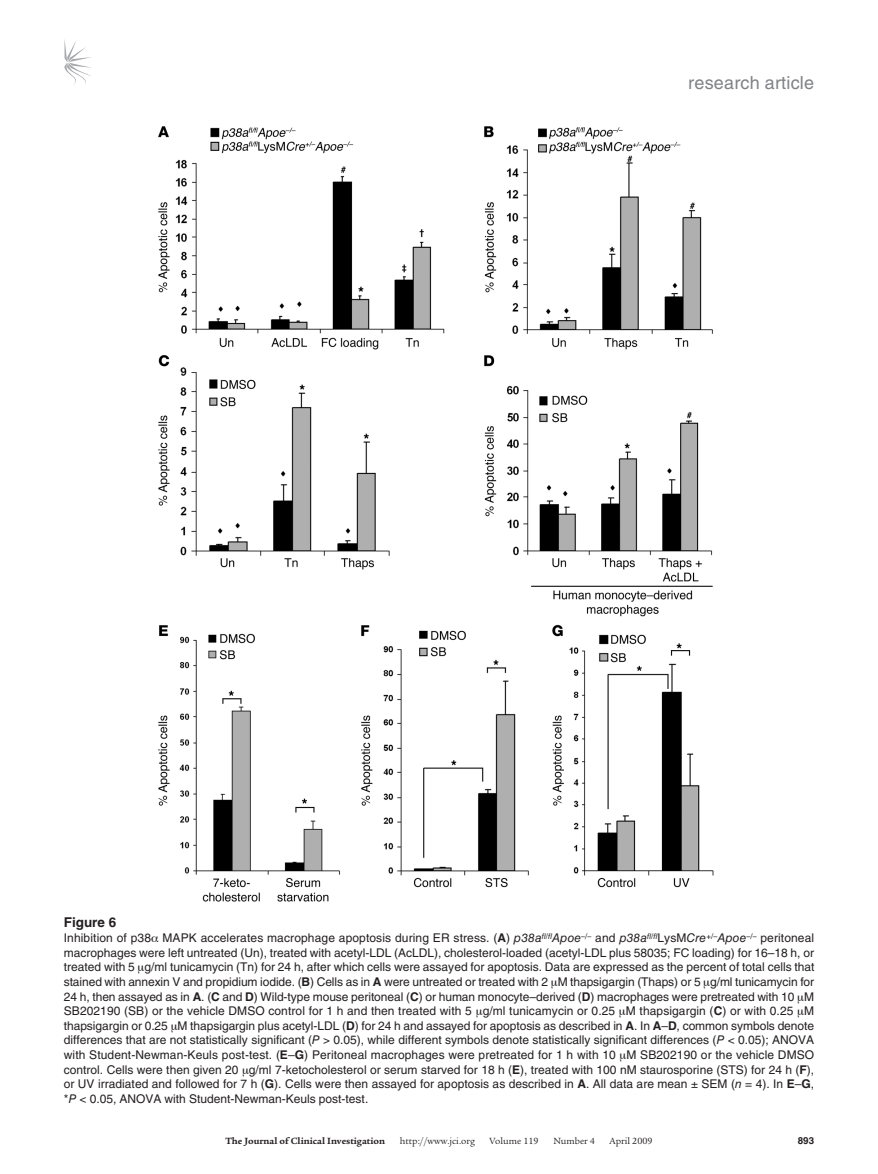
<style>
.page{position:relative;width:878px;height:1174px;background:#fff}
.page>*{position:absolute;margin:0;border:0;box-sizing:border-box;transform-origin:0 0}
.t1{font:18px "Helvetica LT Std";letter-spacing:.01em;color:#808285}
.t2{font:700 13.5px "Helvetica LT Std";color:#231f20}
.t3{font:12px/14.7px "Helvetica LT Std";color:#231f20;text-align:justify}
.t4{font:9.75px "Legacy Serif Std";color:#231f20}
.t5{font:700 9.75px "Legacy Serif Std";color:#231f20}
.t6{font:700 9.75px "Helvetica LT Std";color:#231f20}
.s1{font-weight:700}
.s2{font-style:italic}
</style>
<div class="page">
<svg style="left:64px;top:39px;width:27px;height:46px"></svg>
<img style="left:158px;top:126px;width:556px;height:776px">
<h1 class="t1" style="left:688px;top:72px;width:127px">research article</h1>
<p class="t2" style="left:64px;top:914px;width:54px">Figure 6</p>
<p class="t3" style="left:64px;top:930px;width:752px">Inhibition of p38 MAPK accelerates macrophage apoptosis during ER stress. (<span class="s1">A</span>) <span class="s2">p38a</span><sup>fl/fl</sup><span class="s2">Apoe</span><sup>–/–</sup> and <span class="s2">p38a</span><sup>fl/fl</sup>LysM<span class="s2">Cre</span><sup>+/–</sup><span class="s2">Apoe</span><sup>–/–</sup> peritoneal macrophages were left untreated (Un), treated with acetyl-LDL (AcLDL), cholesterol-loaded (acetyl-LDL plus 58035; FC loading) for 16–18 h, or treated with 5 g/ml tunicamycin (Tn) for 24 h, after which cells were assayed for apoptosis. Data are expressed as the percent of total cells that stained with annexin V and propidium iodide. (<span class="s1">B</span>) Cells as in <span class="s1">A</span> were untreated or treated with 2 M thapsigargin (Thaps) or 5 g/ml tunicamycin for 24 h, then assayed as in <span class="s1">A</span>. (<span class="s1">C</span> and <span class="s1">D</span>) Wild-type mouse peritoneal (<span class="s1">C</span>) or human monocyte–derived (<span class="s1">D</span>) macrophages were pretreated with 10 M SB202190 (SB) or the vehicle DMSO control for 1 h and then treated with 5 g/ml tunicamycin or 0.25 M thapsigargin (<span class="s1">C</span>) or with 0.25 M thapsigargin or 0.25 M thapsigargin plus acetyl-LDL (<span class="s1">D</span>) for 24 h and assayed for apoptosis as described in <span class="s1">A</span>. In <span class="s1">A</span>–<span class="s1">D</span>, common symbols denote differences that are not statistically significant (<span class="s2">P</span> &gt; 0.05), while different symbols denote statistically significant differences (<span class="s2">P</span> &lt; 0.05); ANOVA with Student-Newman-Keuls post-test. (<span class="s1">E</span>–<span class="s1">G</span>) Peritoneal macrophages were pretreated for 1 h with 10 M SB202190 or the vehicle DMSO control. Cells were then given 20 g/ml 7-ketocholesterol or serum starved for 18 h (<span class="s1">E</span>), treated with 100 nM staurosporine (STS) for 24 h (<span class="s1">F</span>), or UV irradiated and followed for 7 h (<span class="s1">G</span>). Cells were then assayed for apoptosis as described in <span class="s1">A</span>. All data are mean ± SEM (<span class="s2">n</span> = 4). In <span class="s1">E</span>–<span class="s1">G</span>, *<span class="s2">P</span> &lt; 0.05, ANOVA with Student-Newman-Keuls post-test.</p>
<p class="t5" style="left:225px;top:1135px;width:161px">The Journal of Clinical Investigation</p>
<p class="t4" style="left:400px;top:1135px;width:77px">http://www.jci.org</p>
<p class="t4" style="left:489px;top:1135px;width:50px">Volume 119</p>
<p class="t4" style="left:553px;top:1135px;width:43px">Number 4</p>
<p class="t4" style="left:609px;top:1135px;width:44px">April 2009</p>
<p class="t6" style="left:797px;top:1134px;width:18px">893</p>
</div>
